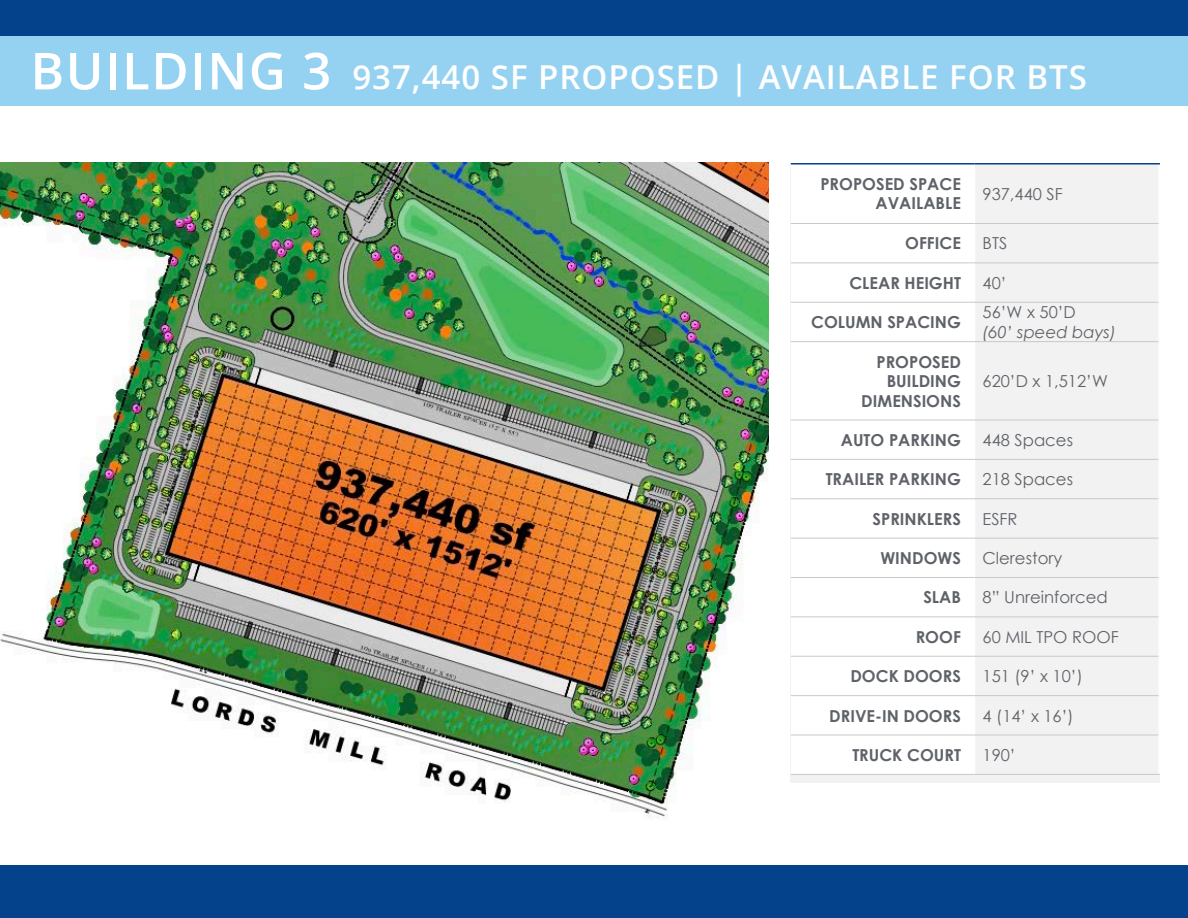
<style>
.page{position:relative;width:1188px;height:918px;background:#fff}
.page>*{position:absolute;margin:0;border:0;box-sizing:border-box;transform-origin:0 0}
.t1{font:600 51px "Open Sans";letter-spacing:.03em;color:#fff}
.t2{font:600 33px "Open Sans";letter-spacing:.03em;color:#fff}
.t3{font:700 16.5px/19.5px "Century Gothic";color:#5f6369;text-align:right}
.t4{font:16.5px "Century Gothic";color:#5f6369}
.t5{font:italic 16.5px "Century Gothic";color:#5f6369}
</style>
<div class="page">
<img style="left:0;top:162px;width:769px;height:656px">
<div style="left:791px;top:163px;width:369px;height:619px;background:#f2f2f2"></div>
<div style="left:791px;top:165px;width:183px;height:608px;background:#fff"></div>
<hr style="left:974px;top:165px;width:1px;height:58px;background:#fff">
<hr style="left:1158px;top:165px;width:2px;height:59px;background:#fff">
<hr style="left:974px;top:224px;width:1px;height:38px;background:#fff">
<hr style="left:974px;top:263px;width:1px;height:39px;background:#fff">
<hr style="left:974px;top:303px;width:1px;height:38px;background:#fff">
<hr style="left:974px;top:342px;width:1px;height:78px;background:#fff">
<hr style="left:974px;top:420px;width:1px;height:39px;background:#fff">
<hr style="left:974px;top:460px;width:1px;height:38px;background:#fff">
<hr style="left:974px;top:499px;width:1px;height:39px;background:#fff">
<hr style="left:974px;top:538px;width:1px;height:39px;background:#fff">
<hr style="left:974px;top:578px;width:1px;height:38px;background:#fff">
<hr style="left:974px;top:617px;width:1px;height:39px;background:#fff">
<hr style="left:974px;top:657px;width:1px;height:38px;background:#fff">
<hr style="left:974px;top:696px;width:1px;height:39px;background:#fff">
<hr style="left:974px;top:735px;width:1px;height:39px;background:#fff">
<hr style="left:1158px;top:224px;width:2px;height:39px;background:#fff">
<hr style="left:1158px;top:263px;width:2px;height:39px;background:#fff">
<hr style="left:1158px;top:302px;width:2px;height:40px;background:#fff">
<hr style="left:1158px;top:342px;width:2px;height:78px;background:#fff">
<hr style="left:1158px;top:420px;width:2px;height:39px;background:#fff">
<hr style="left:1158px;top:459px;width:2px;height:40px;background:#fff">
<hr style="left:1158px;top:499px;width:2px;height:39px;background:#fff">
<hr style="left:1158px;top:538px;width:2px;height:40px;background:#fff">
<hr style="left:1158px;top:578px;width:2px;height:39px;background:#fff">
<hr style="left:1158px;top:617px;width:2px;height:39px;background:#fff">
<hr style="left:1158px;top:656px;width:2px;height:40px;background:#fff">
<hr style="left:1158px;top:696px;width:2px;height:39px;background:#fff">
<hr style="left:1158px;top:735px;width:2px;height:39px;background:#fff">
<hr style="left:791px;top:163px;width:183px;height:2px;background:#05428c">
<hr style="left:974px;top:163px;width:186px;height:2px;background:#05428c">
<hr style="left:791px;top:223px;width:183px;height:1px;background:#c8c9c9">
<hr style="left:974px;top:223px;width:184px;height:1px;background:#c8c9c9">
<hr style="left:791px;top:262px;width:183px;height:1px;background:#c8c9c9">
<hr style="left:974px;top:262px;width:184px;height:1px;background:#c8c9c9">
<hr style="left:791px;top:302px;width:183px;height:1px;background:#c8c9c9">
<hr style="left:974px;top:302px;width:184px;height:1px;background:#c8c9c9">
<hr style="left:791px;top:341px;width:183px;height:1px;background:#c8c9c9">
<hr style="left:974px;top:341px;width:184px;height:1px;background:#c8c9c9">
<hr style="left:791px;top:420px;width:183px;height:1px;background:#c8c9c9">
<hr style="left:974px;top:420px;width:184px;height:1px;background:#c8c9c9">
<hr style="left:791px;top:459px;width:183px;height:1px;background:#c8c9c9">
<hr style="left:974px;top:459px;width:184px;height:1px;background:#c8c9c9">
<hr style="left:791px;top:498px;width:183px;height:1px;background:#c8c9c9">
<hr style="left:974px;top:498px;width:184px;height:1px;background:#c8c9c9">
<hr style="left:791px;top:538px;width:183px;height:1px;background:#c8c9c9">
<hr style="left:974px;top:538px;width:184px;height:1px;background:#c8c9c9">
<hr style="left:791px;top:577px;width:183px;height:1px;background:#c8c9c9">
<hr style="left:974px;top:577px;width:184px;height:1px;background:#c8c9c9">
<hr style="left:791px;top:616px;width:183px;height:1px;background:#c8c9c9">
<hr style="left:974px;top:616px;width:184px;height:1px;background:#c8c9c9">
<hr style="left:791px;top:656px;width:183px;height:1px;background:#c8c9c9">
<hr style="left:974px;top:656px;width:184px;height:1px;background:#c8c9c9">
<hr style="left:791px;top:695px;width:183px;height:1px;background:#c8c9c9">
<hr style="left:974px;top:695px;width:184px;height:1px;background:#c8c9c9">
<hr style="left:791px;top:735px;width:183px;height:1px;background:#c8c9c9">
<hr style="left:974px;top:735px;width:184px;height:1px;background:#c8c9c9">
<hr style="left:791px;top:774px;width:183px;height:1px;background:#c8c9c9">
<hr style="left:974px;top:774px;width:186px;height:1px;background:#c8c9c9">
<div style="left:0;top:0;width:1188px;height:37px;background:#05428c"></div>
<div style="left:0;top:37px;width:1188px;height:69px;background:#95d2f2"></div>
<div style="left:0;top:865px;width:1188px;height:53px;background:#05428c"></div>
<p class="t1" style="left:30px;top:36px;width:302px">BUILDING 3</p>
<p class="t2" style="left:352px;top:54px;width:736px">937,440 SF PROPOSED | AVAILABLE FOR BTS</p>
<p class="t3" style="left:820px;top:173px;width:142px">PROPOSED SPACE</p>
<p class="t3" style="left:876px;top:193px;width:87px">AVAILABLE</p>
<p class="t4" style="left:983px;top:182px;width:82px">937,440 SF</p>
<p class="t3" style="left:905px;top:233px;width:57px">OFFICE</p>
<p class="t4" style="left:983px;top:232px;width:26px">BTS</p>
<p class="t3" style="left:849px;top:272px;width:113px">CLEAR HEIGHT</p>
<p class="t4" style="left:983px;top:271px;width:26px">40’</p>
<p class="t3" style="left:811px;top:312px;width:151px">COLUMN SPACING</p>
<p class="t4" style="left:983px;top:301px;width:95px">56’W x 50’D</p>
<p class="t5" style="left:983px;top:320px;width:135px">(60’ speed bays)</p>
<p class="t3" style="left:876px;top:351px;width:86px">PROPOSED<br>BUILDING</p>
<p class="t3" style="left:861px;top:390px;width:101px">DIMENSIONS</p>
<p class="t4" style="left:983px;top:370px;width:127px">620’D x 1,512’W</p>
<p class="t3" style="left:841px;top:429px;width:122px">AUTO PARKING</p>
<p class="t4" style="left:983px;top:428px;width:92px">448 Spaces</p>
<p class="t3" style="left:826px;top:469px;width:137px">TRAILER PARKING</p>
<p class="t4" style="left:983px;top:468px;width:92px">218 Spaces</p>
<p class="t3" style="left:873px;top:508px;width:90px">SPRINKLERS</p>
<p class="t4" style="left:983px;top:507px;width:37px">ESFR</p>
<p class="t3" style="left:880px;top:548px;width:82px">WINDOWS</p>
<p class="t4" style="left:983px;top:547px;width:81px">Clerestory</p>
<p class="t3" style="left:923px;top:587px;width:39px">SLAB</p>
<p class="t4" style="left:983px;top:586px;width:127px">8” Unreinforced</p>
<p class="t3" style="left:916px;top:626px;width:47px">ROOF</p>
<p class="t4" style="left:983px;top:625px;width:138px">60 MIL TPO ROOF</p>
<p class="t3" style="left:850px;top:666px;width:112px">DOCK DOORS</p>
<p class="t4" style="left:983px;top:665px;width:102px">151 (9’ x 10’)</p>
<p class="t3" style="left:829px;top:705px;width:133px">DRIVE-IN DOORS</p>
<p class="t4" style="left:983px;top:704px;width:93px">4 (14’ x 16’)</p>
<p class="t3" style="left:852px;top:744px;width:110px">TRUCK COURT</p>
<p class="t4" style="left:983px;top:743px;width:35px">190’</p>
</div>
